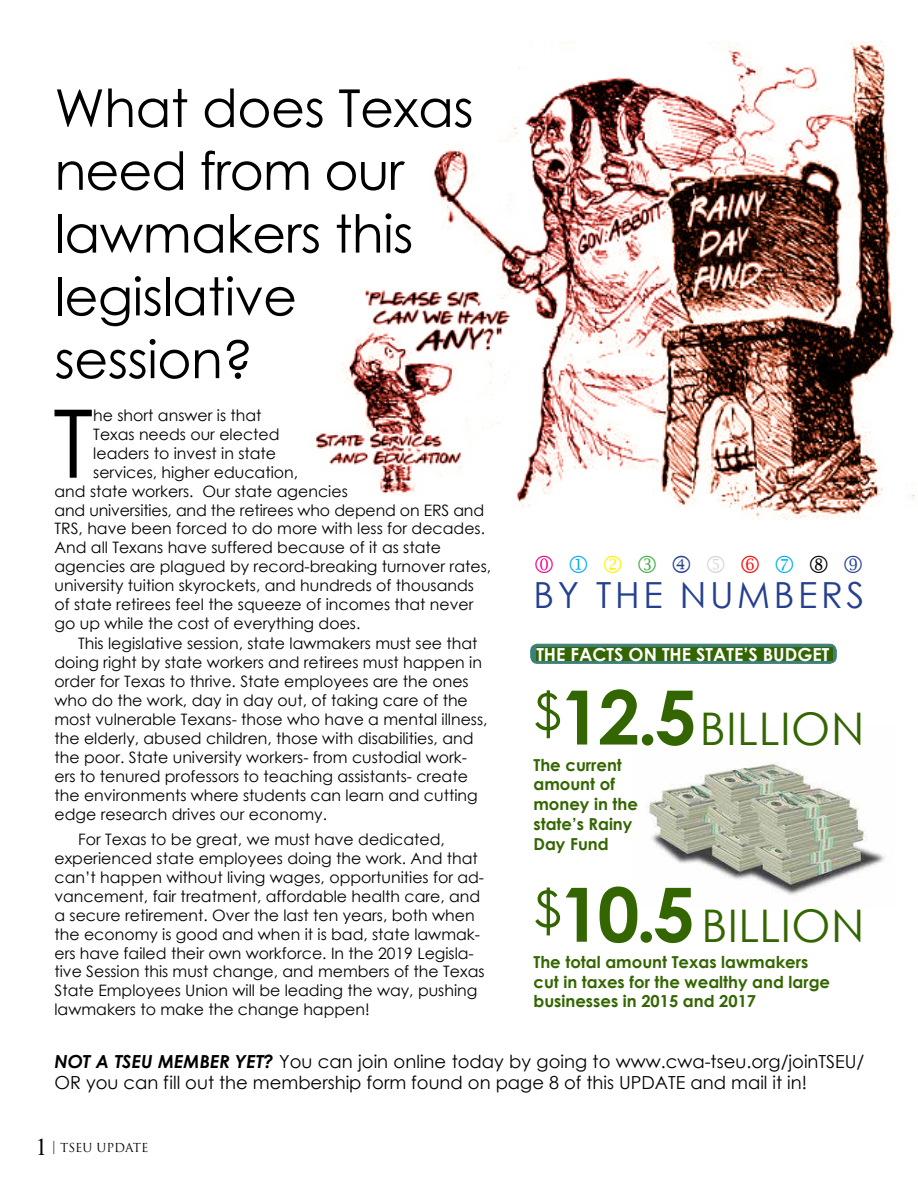
<style>
.page{position:relative;width:918px;height:1188px;background:#fff}
.page>*{position:absolute;margin:0;border:0;box-sizing:border-box;transform-origin:0 0}
.t1{font:94.65px "Century Gothic";color:#000}
.t2{font:52.35px/62.8px "Century Gothic";letter-spacing:-.01em;color:#000}
.t3{font:45px "Century Gothic";letter-spacing:.015em;color:#360}
.t4{font:36px "Century Gothic";letter-spacing:.1em;color:#25408f}
.t5{font:24px "Wingdings 2";color:#41ad49}
.t6{font:24px "Times New Roman";color:#000}
.t7{font:18px/21px "Century Gothic";color:#000}
.t8{font:700 18px "Century Gothic";color:#fff}
.t9{font:700 16.5px/19.8px "Century Gothic";color:#360}
.t10{font:15.75px/18.9px "Century Gothic";color:#000}
.t11{font:12.15px "Trajan Pro";letter-spacing:-.005em;color:#000}
.s1{color:#d9d9d9}
.s2{color:#f00}
.s3{font-weight:700;font-size:75px}
.s4{font-weight:700;font-style:italic}
.s5{font-family:"Times New Roman";font-size:14.55px}
</style>
<div class="page">
<div style="left:531px;top:644px;width:305px;height:19px;background:#3d7f7a;border-radius:7px"></div>
<div style="left:530px;top:644px;width:307px;height:20px;border:1px solid #3d7f7a;border-radius:7px"></div>
<img style="left:646px;top:754px;width:239px;height:141px">
<div style="left:536px;top:647px;width:297px;height:14px;background:#360"></div>
<img style="left:433px;top:41px;width:482px;height:479px">
<img style="left:315px;top:284px;width:196px;height:211px">
<h2 class="t2" style="left:55px;top:76px;width:421px">What does Texas need from our lawmakers this legislative session?</h2>
<h1 class="t1" style="left:53px;top:377px;width:42px">T</h1>
<p class="t10" style="left:93px;top:406px;width:170px">he short answer is that</p>
<p class="t10" style="left:93px;top:425px;width:188px">Texas needs our elected</p>
<p class="t10" style="left:93px;top:443px;width:184px">leaders to invest in state</p>
<p class="t10" style="left:93px;top:462px;width:206px">services, higher education,</p>
<p class="t10" style="left:55px;top:481px;width:295px">and state workers. Our state agencies</p>
<p class="t10" style="left:55px;top:500px;width:431px">and universities, and the retirees who depend on ERS and</p>
<p class="t10" style="left:55px;top:519px;width:432px">TRS, have been forced to do more with less for decades.</p>
<p class="t10" style="left:55px;top:538px;width:388px">And all Texans have suffered because of it as state</p>
<p class="t10" style="left:55px;top:557px;width:438px">agencies are plagued by record-breaking turnover rates,</p>
<p class="t10" style="left:55px;top:576px;width:421px">university tuition skyrockets, and hundreds of thousands</p>
<p class="t10" style="left:55px;top:595px;width:420px">of state retirees feel the squeeze of incomes that never</p>
<p class="t10" style="left:55px;top:614px;width:307px">go up while the cost of everything does.</p>
<p class="t10" style="left:55px;top:634px;width:435px;text-indent:24px">This legislative session, state lawmakers must see that doing right by state workers and retirees must happen in order for Texas to thrive. State employees are the ones who do the work, day in day out, of taking care of the most vulnerable Texans- those who have a mental illness, the elderly, abused children, those with disabilities, and the poor. State university workers- from custodial work&shy;ers to tenured professors to teaching assistants- create the environments where students can learn and cutting edge research drives our economy.</p>
<p class="t10" style="left:55px;top:830px;width:432px;text-indent:24px">For Texas to be great, we must have dedicated, experienced state employees doing the work. And that can’t happen without living wages, opportunities for ad&shy;vancement, fair treatment, affordable health care, and a secure retirement. Over the last ten years, both when the economy is good and when it is bad, state lawmak&shy;ers have failed their own workforce. In the 2019 Legisla&shy;tive Session this must change, and members of the Texas State Employees Union will be leading the way, pushing lawmakers to make the change happen!</p>
<h3 class="t5" style="left:636px;top:553px;width:126px">● <span class="s1">■</span><span class="s2">□</span></h3>
<h3 class="t4" style="left:533px;top:570px;width:332px">BY THE NUMBERS</h3>
<p class="t8" style="left:536px;top:640px;width:295px">THE FACTS ON THE STATE’S BUDGET</p>
<h3 class="t3" style="left:533px;top:697px;width:333px"><sup>$</sup><span class="s3">12.5</span>BILLION</h3>
<p class="t9" style="left:533px;top:754px;width:106px">The current amount of money in the state’s Rainy<br>Day Fund</p>
<h3 class="t3" style="left:533px;top:894px;width:332px"><sup>$</sup><span class="s3">10.5</span>BILLION</h3>
<p class="t9" style="left:533px;top:951px;width:298px">The total amount Texas lawmakers cut in taxes for the wealthy and large businesses in 2015 and 2017</p>
<p class="t7" style="left:55px;top:1051px;width:812px"><span class="s4">NOT A TSEU MEMBER YET?</span> You can join online today by going to www.cwa-tseu.org/joinTSEU/<br>OR you can fill out the membership form found on page 8 of this UPDATE and mail it in!</p>
<h3 class="t6" style="left:36px;top:1131px;width:13px">1</h3>
<p class="t11" style="left:52px;top:1139px;width:98px"><span class="s5">|</span> TSEU UPDATE</p>
</div>
